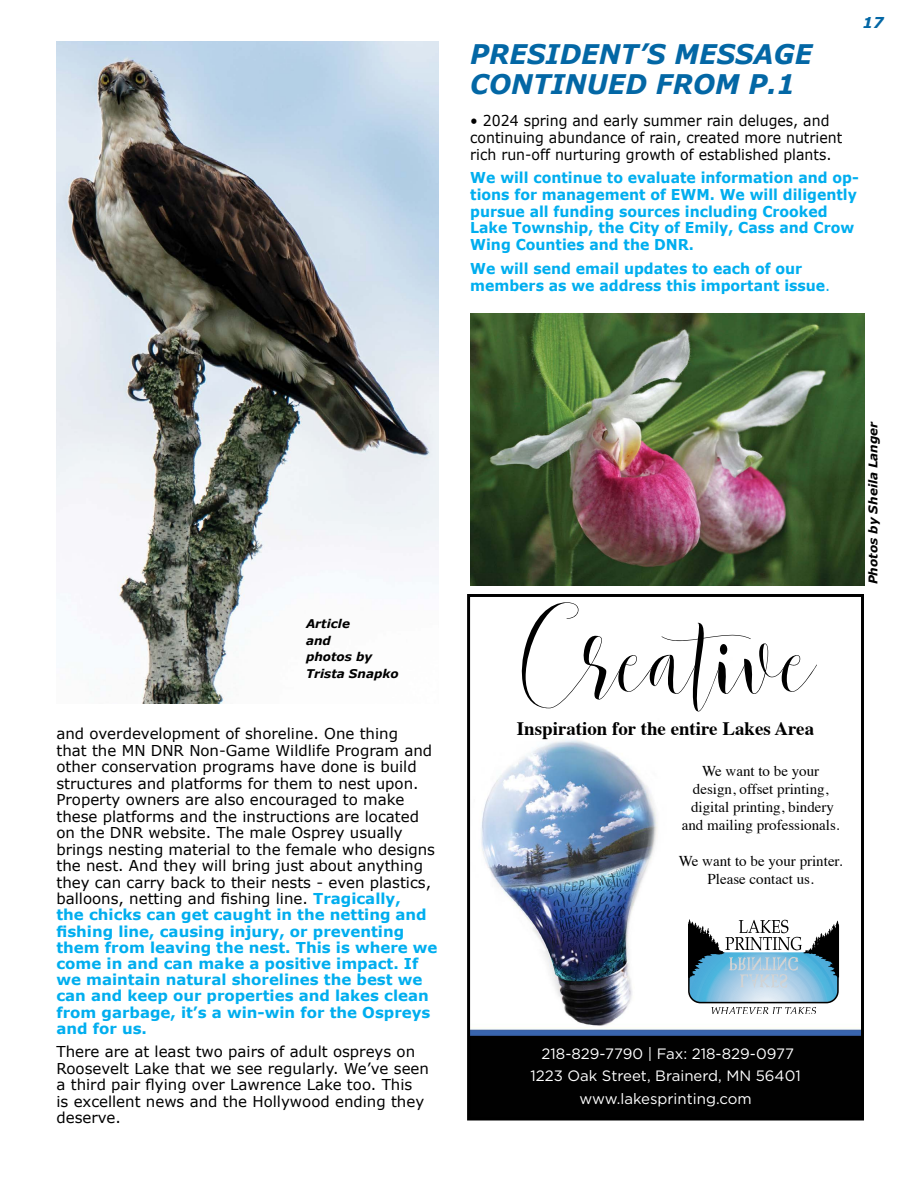
<style>
.page{position:relative;width:918px;height:1188px;background:#fff}
.page>*{position:absolute;margin:0;border:0;box-sizing:border-box;transform-origin:0 0}
.t1{font:113.55px "Beautylove";color:#000}
.t2{font:italic 700 27px/30px "Verdana";color:#0367a5;scale:.96 1}
.t3{font:700 18.9px "Times";color:#000}
.t4{font:15px/16.4px "Verdana";color:#000}
.t5{font:700 15px/16.8px "Verdana";color:#00aeef;scale:.94 1}
.t6{font:15px/16.8px "Verdana";color:#000;scale:.94 1}
.t7{font:15px/18px "Times";color:#000;text-align:center}
.t8{font:15px/22.5px "Gotham";color:#fff;text-align:center}
.t9{font:italic 700 15px "Verdana";color:#0367a5}
.t10{font:italic 700 12px/16.5px "Verdana";color:#000}
.s1{font-weight:400}
.s2{font-weight:700;color:#00aeef}
</style>
<div class="page">
<img style="left:56px;top:42px;width:383px;height:662px">
<img style="left:470px;top:313px;width:395px;height:272px">
<img style="left:471px;top:739px;width:389px;height:378px">
<div style="left:467px;top:594px;width:397px;height:527px;border:3px solid #000"></div>
<svg style="left:688px;top:919px;width:151px;height:94px"></svg>
<h2 class="t2" style="left:470px;top:39px;width:358px">PRESIDENT’S MESSAGE<br>CONTINUED FROM P.1</h2>
<p class="t9" style="left:863px;top:13px;width:23px">17</p>
<p class="t6" style="left:470px;top:112px;width:397px">• 2024 spring and early summer rain deluges, and continuing abundance of rain, created more nutrient rich run-off nurturing growth of established plants.</p>
<p class="t5" style="left:470px;top:169px;width:415px">We will continue to evaluate information and op&shy;tions for management of EWM. We will diligently pursue all funding sources including Crooked Lake Township, the City of Emily, Cass and Crow Wing Counties and the DNR.</p>
<p class="t5" style="left:470px;top:260px;width:385px">We will send email updates to each of our members as we address this important issue<span class="s1">.</span></p>
<p class="t10" style="left:306px;top:616px;width:94px">Article<br>and<br>photos by<br>Trista Snapko</p>
<p class="t4" style="left:56px;top:726px;width:383px">and overdevelopment of shoreline. One thing<br>that the MN DNR Non-Game Wildlife Program and other conservation programs have done is build structures and platforms for them to nest upon.<br>Property owners are also encouraged to make these platforms and the instructions are located on the DNR website. The male Osprey usually brings nesting material to the female who designs the nest. And they will bring just about anything they can carry back to their nests - even plastics, balloons, netting and fishing line. <span class="s2">Tragically,<br>the chicks can get caught in the netting and fishing line, causing injury, or preventing them from leaving the nest. This is where we come in and can make a positive impact. If we maintain natural shorelines the best we can and keep our properties and lakes clean from garbage, it’s a win-win for the Ospreys and for us.</span></p>
<p class="t4" style="left:56px;top:1044px;width:374px">There are at least two pairs of adult ospreys on Roosevelt Lake that we see regularly. We’ve seen a third pair flying over Lawrence Lake too. This<br>is excellent news and the Hollywood ending they deserve.</p>
<h1 class="t1" style="left:518px;top:574px;width:297px">Creative</h1>
<p class="t3" style="left:517px;top:710px;width:299px">Inspiration for the entire Lakes Area</p>
<p class="t7" style="left:682px;top:761px;width:159px">We want to be your design, offset printing, digital printing, bindery and mailing professionals.</p>
<p class="t7" style="left:679px;top:851px;width:165px">We want to be your printer.<br>Please contact us.</p>
<p class="t10" style="left:865px;top:584px;width:165px;rotate:-90deg">Photos by Sheila Langer</p>
<p class="t8" style="left:530px;top:1042px;width:272px">218-829-7790 | Fax: 218-829-0977<br>1223 Oak Street, Brainerd, MN 56401 www.lakesprinting.com</p>
</div>
